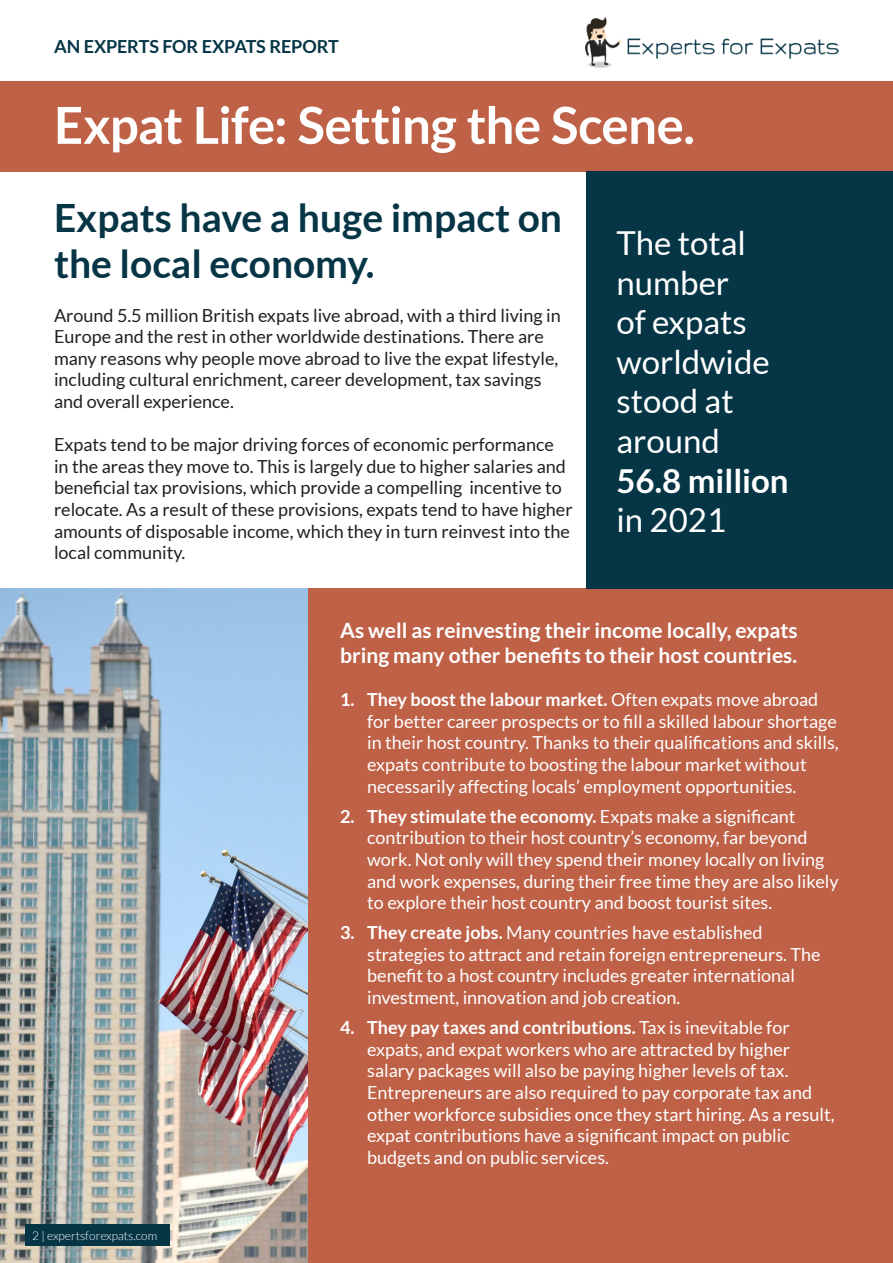
<style>
.page{position:relative;width:893px;height:1263px;background:#fff}
.page>*{position:absolute;margin:0;border:0;box-sizing:border-box;transform-origin:0 0}
.t1{font:700 51px "Lato";letter-spacing:-.015em;color:#fff}
.t2{font:700 39px/46.8px "Lato";color:#063546}
.t3{font:33px/39.6px "Lato";color:#fff}
.t4{font:700 33px "Lato";color:#fff}
.t5{font:700 21px/25.2px "Lato";color:#fff}
.t6{font:18px/21.6px "Lato";color:#fff}
.t7{font:18px/21.6px "Lato";color:#231f20}
.t8{font:700 18px "Lato";letter-spacing:-.01em;color:#063546}
.t9{font:300 12px "Lato";color:#fff}
.s1{font-weight:700}
</style>
<div class="page">
<div style="left:0;top:81px;width:893px;height:90px;background:#be6147"></div>
<div style="left:0;top:589px;width:893px;height:674px;background:#be6147"></div>
<div style="left:587px;top:171px;width:306px;height:418px;background:#063546"></div>
<img style="left:0;top:589px;width:307px;height:674px">
<img style="left:585px;top:17px;width:253px;height:50px">
<div style="left:26px;top:1224px;width:144px;height:22px;background:#063546"></div>
<p class="t8" style="left:54px;top:36px;width:286px">AN EXPERTS FOR EXPATS REPORT</p>
<h1 class="t1" style="left:54px;top:96px;width:642px">Expat Life: Setting the Scene.</h1>
<h2 class="t2" style="left:54px;top:193px;width:510px">Expats have a huge impact on the local economy.</h2>
<p class="t7" style="left:54px;top:304px;width:508px">Around 5.5 million British expats live abroad, with a third living in Europe and the rest in other worldwide destinations. There are many reasons why people move abroad to live the expat lifestyle, including cultural enrichment, career development, tax savings and overall experience.</p>
<p class="t7" style="left:54px;top:434px;width:520px">Expats tend to be major driving forces of economic performance in the areas they move to. This is largely due to higher salaries and beneficial tax provisions, which provide a compelling incentive to relocate. As a result of these provisions, expats tend to have higher amounts of disposable income, which they in turn reinvest into the local community.</p>
<h3 class="t3" style="left:616px;top:223px;width:155px">The total number<br>of expats worldwide stood at around</h3>
<h3 class="t4" style="left:616px;top:462px;width:174px">56.8 million</h3>
<h3 class="t3" style="left:616px;top:500px;width:111px">in 2021</h3>
<p class="t9" style="left:32px;top:1229px;width:127px">2 | expertsforexpats.com</p>
<p class="t5" style="left:340px;top:617px;width:459px">As well as reinvesting their income locally, expats bring many other benefits to their host countries.</p>
<p class="t6" style="left:367px;top:689px;width:473px;text-indent:-27px"><span class="s1">1. They boost the labour market.</span> Often expats move abroad for better career prospects or to fill a skilled labour shortage in their host country. Thanks to their qualifications and skills, expats contribute to boosting the labour market without necessarily affecting locals’ employment opportunities.</p>
<p class="t6" style="left:367px;top:805px;width:473px;text-indent:-27px"><span class="s1">2. They stimulate the economy.</span> Expats make a significant contribution to their host country’s economy, far beyond work. Not only will they spend their money locally on living and work expenses, during their free time they are also likely to explore their host country and boost tourist sites.</p>
<p class="t6" style="left:367px;top:922px;width:455px;text-indent:-27px"><span class="s1">3. They create jobs.</span> Many countries have established strategies to attract and retain foreign entrepreneurs. The benefit to a host country includes greater international investment, innovation and job creation.</p>
<p class="t6" style="left:367px;top:1017px;width:469px;text-indent:-27px"><span class="s1">4. They pay taxes and contributions.</span> Tax is inevitable for expats, and expat workers who are attracted by higher salary packages will also be paying higher levels of tax.<br>Entrepreneurs are also required to pay corporate tax and other workforce subsidies once they start hiring. As a result, expat contributions have a significant impact on public budgets and on public services.</p>
</div>
